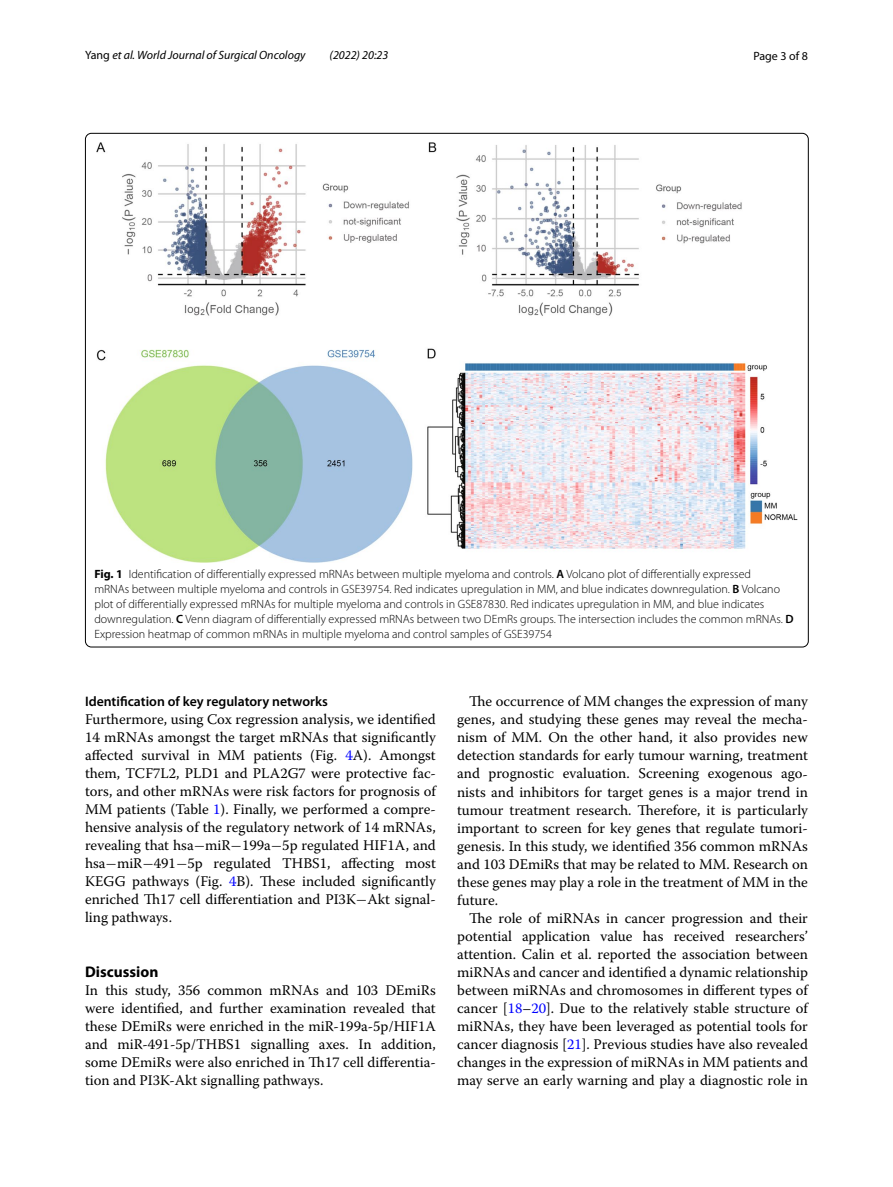
<style>
.page{position:relative;width:893px;height:1187px;background:#fff}
.page>*{position:absolute;margin:0;border:0;box-sizing:border-box;transform-origin:0 0}
.t1{font:700 15.45px "Myriad Pro";color:#000}
.t2{font:14.7px/18px "Warnock Pro";color:#000;text-align:justify}
.t3{font:600 13.8px "Myriad Pro";color:#000}
.t4{font:300 12px/15px "Myriad Pro";color:#000}
.t5{font:italic 12px "Myriad Pro";color:#000}
.t6{font:12px "Myriad Pro";color:#000}
.s1{font-style:normal}
.s2{font-weight:700}
.s3{font-weight:600}
.s4{color:#00f}
.s5{font-family:"MTSY"}
</style>
<div class="page">
<img style="left:97px;top:142px;width:700px;height:420px">
<p class="t5" style="left:85px;top:48px;width:222px"><span class="s1">Yang</span> et al. World Journal of Surgical Oncology</p>
<p class="t5" style="left:330px;top:48px;width:60px">(2022) 20:23</p>
<p class="t6" style="left:753px;top:48px;width:56px">Page 3 of 8</p>
<p class="t4" style="left:94px;top:566px;width:701px"><span class="s2">Fig. 1</span> Identification of differentially expressed mRNAs between multiple myeloma and controls. <span class="s3">A</span> Volcano plot of differentially expressed<br>mRNAs between multiple myeloma and controls in GSE39754. Red indicates upregulation in MM, and blue indicates downregulation. <span class="s3">B</span> Volcano plot of differentially expressed mRNAs for multiple myeloma and controls in GSE87830. Red indicates upregulation in MM, and blue indicates downregulation. <span class="s3">C</span> Venn diagram of differentially expressed mRNAs between two DEmRs groups. The intersection includes the common mRNAs. <span class="s3">D </span>Expression heatmap of common mRNAs in multiple myeloma and control samples of GSE39754</p>
<p class="t3" style="left:85px;top:692px;width:244px">Identification of key regulatory networks</p>
<p class="t2" style="left:85px;top:710px;width:352px">Furthermore, using Cox regression analysis, we identified 14 mRNAs amongst the target mRNAs that significantly affected survival in MM patients (Fig. <span class="s4">4</span>A). Amongst them, TCF7L2, PLD1 and PLA2G7 were protective fac&shy;tors, and other mRNAs were risk factors for prognosis of MM patients (Table <span class="s4">1</span>). Finally, we performed a compre&shy;hensive analysis of the regulatory network of 14 mRNAs, revealing that hsa<span class="s5">−</span>miR<span class="s5">−</span>199a<span class="s5">−</span>5p regulated HIF1A, and hsa<span class="s5">−</span>miR<span class="s5">−</span>491<span class="s5">−</span>5p regulated THBS1, affecting most KEGG pathways (Fig. <span class="s4">4</span>B). These included significantly enriched Th17 cell differentiation and PI3K<span class="s5">−</span>Akt signal&shy;ling pathways.</p>
<p class="t1" style="left:85px;top:961px;width:75px">Discussion</p>
<p class="t2" style="left:85px;top:980px;width:352px">In this study, 356 common mRNAs and 103 DEmiRs were identified, and further examination revealed that these DEmiRs were enriched in the miR-199a-5p/HIF1A and miR-491-5p/THBS1 signalling axes. In addition, some DEmiRs were also enriched in Th17 cell differentia&shy;tion and PI3K-Akt signalling pathways.</p>
<p class="t2" style="left:457px;top:692px;width:352px;text-indent:12px">The occurrence of MM changes the expression of many genes, and studying these genes may reveal the mecha&shy;nism of MM. On the other hand, it also provides new detection standards for early tumour warning, treatment and prognostic evaluation. Screening exogenous ago&shy;nists and inhibitors for target genes is a major trend in tumour treatment research. Therefore, it is particularly important to screen for key genes that regulate tumori&shy;genesis. In this study, we identified 356 common mRNAs and 103 DEmiRs that may be related to MM. Research on these genes may play a role in the treatment of MM in the future.</p>
<p class="t2" style="left:457px;top:908px;width:352px;text-indent:12px">The role of miRNAs in cancer progression and their potential application value has received researchers’ attention. Calin et al. reported the association between miRNAs and cancer and identified a dynamic relationship between miRNAs and chromosomes in different types of cancer [<span class="s4">18</span>–<span class="s4">20</span>]. Due to the relatively stable structure of miRNAs, they have been leveraged as potential tools for cancer diagnosis [<span class="s4">21</span>]. Previous studies have also revealed changes in the expression of miRNAs in MM patients and may serve an early warning and play a diagnostic role in</p>
</div>
